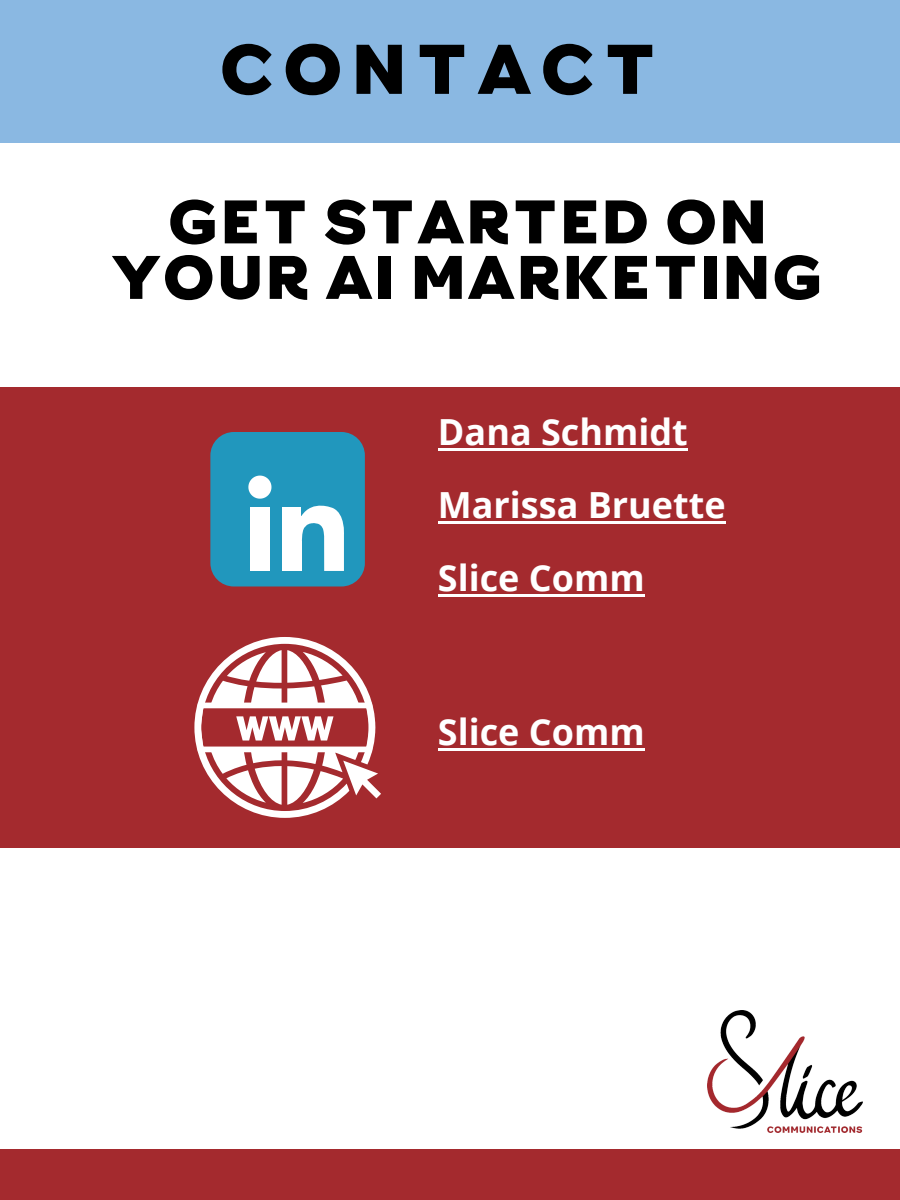
<style>
.page{position:relative;width:900px;height:1200px;background:#fff}
.page>*{position:absolute;margin:0;border:0;box-sizing:border-box;transform-origin:0 0}
.t1{font:700 64px "Capo";letter-spacing:.11em;color:#000}
.t2{font:700 56px/55.6px "Capo";color:#000;text-align:center}
.t3{font:700 36px "Open Sans";color:#fff}
</style>
<div class="page">
<div style="left:0;top:0;width:900px;height:142px;background:#8ab8e2"></div>
<div style="left:0;top:1150px;width:900px;height:50px;background:#a42a2e"></div>
<img style="left:708px;top:1011px;width:154px;height:121px">
<div style="left:0;top:387px;width:900px;height:460px;background:#a42a2e"></div>
<div style="left:210px;top:432px;width:155px;height:154px;background:#2197bd;border-radius:23px"></div>
<svg style="left:248px;top:476px;width:23px;height:23px"></svg>
<div style="left:250px;top:507px;width:20px;height:64px;background:#fff"></div>
<div style="left:282px;top:507px;width:19px;height:64px;background:#fff"></div>
<svg style="left:301px;top:505px;width:43px;height:66px"></svg>
<svg style="left:194px;top:637px;width:187px;height:181px"></svg>
<hr style="left:438px;top:448px;width:250px;height:3px;background:#fff">
<hr style="left:438px;top:521px;width:288px;height:3px;background:#fff">
<hr style="left:438px;top:594px;width:207px;height:3px;background:#fff">
<hr style="left:438px;top:748px;width:207px;height:3px;background:#fff">
<h2 class="t1" style="left:219px;top:39px;width:440px">CONTACT</h2>
<h3 class="t2" style="left:111px;top:196px;width:715px">GET STARTED ON<br>YOUR AI MARKETING</h3>
<p class="t3" style="left:438px;top:406px;width:251px">Dana Schmidt</p>
<h3 class="t3" style="left:438px;top:480px;width:289px">Marissa Bruette</h3>
<h3 class="t3" style="left:438px;top:553px;width:208px">Slice Comm</h3>
<p class="t3" style="left:438px;top:706px;width:208px">Slice Comm</p>
</div>
